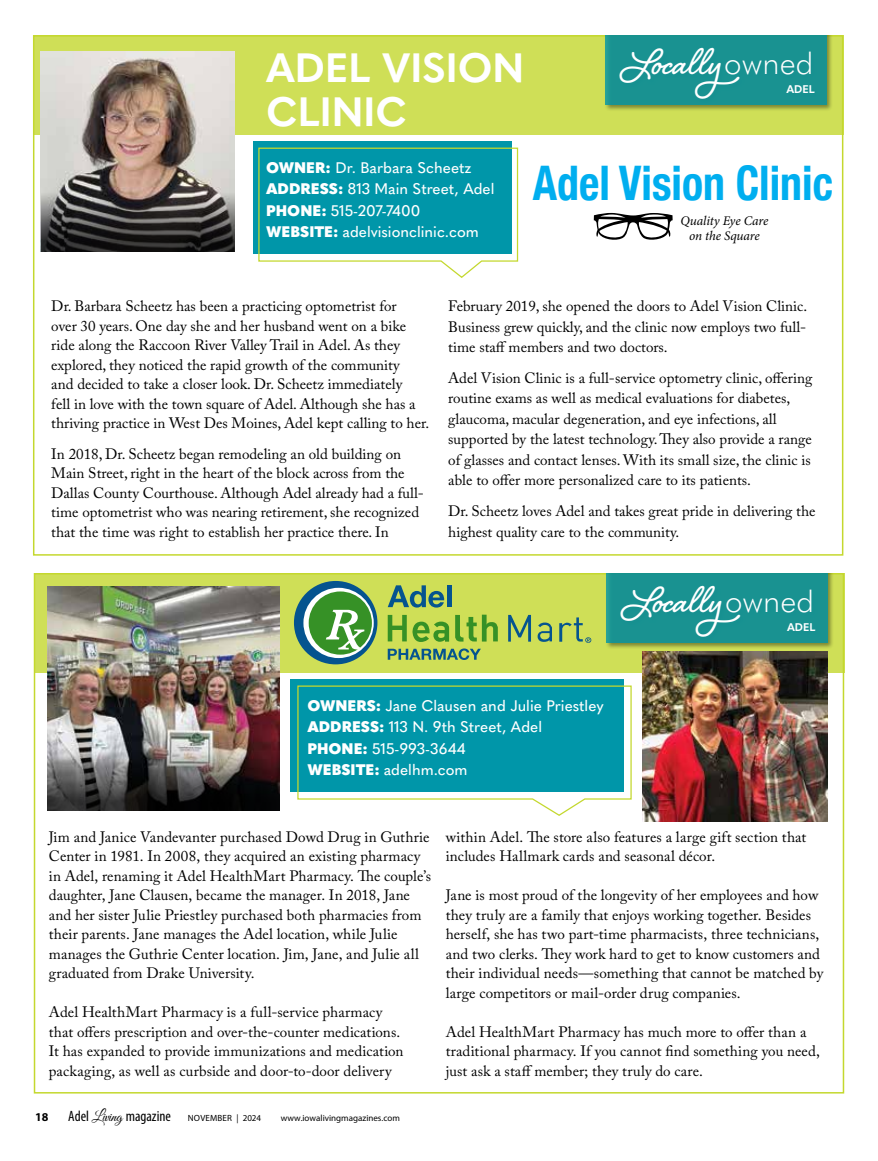
<style>
.page{position:relative;width:878px;height:1161px;background:#fff}
.page>*{position:absolute;margin:0;border:0;box-sizing:border-box;transform-origin:0 0}
.t1{font:700 condensed 47.7px "Helvetica Neue";color:#00aeef;scale:.92 1}
.t2{font:700 46.95px "Shelby";color:#fff}
.t3{font:700 40.5px/43.2px "Quasimoda";color:#fff}
.t4{font:500 15.15px/21.5px "Quasimoda";color:#fff}
.t5{font:15px/19.5px "Adobe Caslon Pro";color:#000}
.t6{font:condensed 15px "Myriad Pro";color:#000}
.t7{font:italic 13.2px/14.9px "Minion Pro";letter-spacing:-.01em;color:#000;text-align:center}
.t8{font:700 12px "Myriad Pro";color:#000}
.t9{font:700 11.1px "Quasimoda";color:#fff}
.t10{font:9px "Myriad Pro";color:#000}
.t11{font:9px "Myriad Pro";letter-spacing:.02em;color:#000}
.s1{font-family:"Quasimoda";font-weight:300;font-size:30.6px}
.s2{font-weight:900}
.s3{font-family:"Great Vibes";font-stretch:normal}
</style>
<div class="page">
<div style="left:34px;top:573px;width:810px;height:99px;background:#cfdf57"></div>
<img style="left:47px;top:587px;width:233px;height:164px">
<img style="left:643px;top:652px;width:184px;height:170px">
<div style="left:291px;top:679px;width:333px;height:113px;background:#0096a9"></div>
<svg style="left:297px;top:685px;width:335px;height:131px"></svg>
<div style="left:605px;top:573px;width:229px;height:76px;background:#000;opacity:.5"></div>
<div style="left:606px;top:573px;width:221px;height:70px;background:#199291"></div>
<svg style="left:47px;top:751px;width:233px;height:60px"></svg>
<svg style="left:294px;top:581px;width:83px;height:83px"></svg>
<svg style="left:388px;top:648px;width:93px;height:12px"></svg>
<svg style="left:388px;top:615px;width:61px;height:27px"></svg>
<svg style="left:455px;top:615px;width:43px;height:27px"></svg>
<svg style="left:508px;top:615px;width:23px;height:27px"></svg>
<svg style="left:537px;top:623px;width:15px;height:19px"></svg>
<svg style="left:559px;top:617px;width:32px;height:26px"></svg>
<svg style="left:388px;top:585px;width:56px;height:23px"></svg>
<hr style="left:447px;top:585px;width:4px;height:22px;background:#05548f">
<div style="left:33px;top:35px;width:810px;height:99px;background:#cfdf57"></div>
<img style="left:41px;top:51px;width:194px;height:141px">
<div style="left:253px;top:142px;width:259px;height:112px;background:#0096a9"></div>
<svg style="left:258px;top:147px;width:260px;height:131px"></svg>
<div style="left:604px;top:35px;width:229px;height:76px;background:#000;opacity:.5"></div>
<div style="left:605px;top:35px;width:221px;height:70px;background:#199291"></div>
<svg style="left:41px;top:192px;width:194px;height:59px"></svg>
<svg style="left:593px;top:213px;width:79px;height:27px"></svg>
<h3 class="t3" style="left:266px;top:44px;width:260px">ADEL VISION<br>CLINIC</h3>
<h2 class="t2" style="left:623px;top:30px;width:192px">Locally<span class="s1">owned</span></h2>
<p class="t9" style="left:786px;top:81px;width:30px">ADEL</p>
<p class="t4" style="left:266px;top:156px;width:230px"><span class="s2">OWNER:</span> Dr. Barbara Scheetz<br><span class="s2">ADDRESS:</span> 813 Main Street, Adel<br><span class="s2">PHONE:</span> 515-207-7400<br><span class="s2">WEBSITE:</span> adelvisionclinic.com</p>
<h1 class="t1" style="left:532px;top:144px;width:328px">Adel Vision Clinic</h1>
<p class="t7" style="left:680px;top:213px;width:89px">Quality Eye Care on the Square</p>
<p class="t5" style="left:51px;top:296px;width:379px">Dr. Barbara Scheetz has been a practicing optometrist for<br>over 30 years. One day she and her husband went on a bike ride along the Raccoon River Valley Trail in Adel. As they explored, they noticed the rapid growth of the community<br>and decided to take a closer look. Dr. Scheetz immediately<br>fell in love with the town square of Adel. Although she has a thriving practice in West Des Moines, Adel kept calling to her.</p>
<p class="t5" style="left:51px;top:444px;width:374px">In 2018, Dr. Scheetz began remodeling an old building on Main Street, right in the heart of the block across from the Dallas County Courthouse. Although Adel already had a full&shy;time optometrist who was nearing retirement, she recognized that the time was right to establish her practice there. In</p>
<p class="t5" style="left:448px;top:296px;width:360px;line-height:20.4px;text-align:justify">February 2019, she opened the doors to Adel Vision Clinic.<br>Business grew quickly, and the clinic now employs two full&shy;time staff members and two doctors.</p>
<p class="t5" style="left:448px;top:368px;width:365px;line-height:20.4px">Adel Vision Clinic is a full-service optometry clinic, offering routine exams as well as medical evaluations for diabetes, glaucoma, macular degeneration, and eye infections, all supported by the latest technology. They also provide a range of glasses and contact lenses. With its small size, the clinic is able to offer more personalized care to its patients.</p>
<p class="t5" style="left:448px;top:501px;width:368px;line-height:20.4px">Dr. Scheetz loves Adel and takes great pride in delivering the highest quality care to the community.</p>
<h2 class="t2" style="left:623px;top:568px;width:192px">Locally<span class="s1">owned</span></h2>
<p class="t9" style="left:787px;top:619px;width:30px">ADEL</p>
<p class="t4" style="left:307px;top:693px;width:298px"><span class="s2">OWNERS:</span> Jane Clausen and Julie Priestley<br><span class="s2">ADDRESS:</span> 113 N. 9th Street, Adel<br><span class="s2">PHONE:</span> 515-993-3644<br><span class="s2">WEBSITE:</span> adelhm.com</p>
<p class="t5" style="left:49px;top:827px;width:384px">Jim and Janice Vandevanter purchased Dowd Drug in Guthrie Center in 1981. In 2008, they acquired an existing pharmacy in Adel, renaming it Adel HealthMart Pharmacy. The couple’s daughter, Jane Clausen, became the manager. In 2018, Jane and her sister Julie Priestley purchased both pharmacies from their parents. Jane manages the Adel location, while Julie manages the Guthrie Center location. Jim, Jane, and Julie all graduated from Drake University.</p>
<p class="t5" style="left:49px;top:1002px;width:356px">Adel HealthMart Pharmacy is a full-service pharmacy that offers prescription and over-the-counter medications.<br>It has expanded to provide immunizations and medication packaging, as well as curbside and door-to-door delivery</p>
<p class="t8" style="left:35px;top:1109px;width:15px">18</p>
<p class="t6" style="left:68px;top:1107px;width:104px">Adel <span class="s3">Living</span> magazine</p>
<p class="t11" style="left:188px;top:1113px;width:75px">NOVEMBER | 2024</p>
<p class="t10" style="left:281px;top:1113px;width:121px">www.iowalivingmagazines.com</p>
<p class="t5" style="left:445px;top:827px;width:362px">within Adel. The store also features a large gift section that includes Hallmark cards and seasonal décor.</p>
<p class="t5" style="left:445px;top:885px;width:379px">Jane is most proud of the longevity of her employees and how they truly are a family that enjoys working together. Besides herself, she has two part-time pharmacists, three technicians, and two clerks. They work hard to get to know customers and their individual needs—something that cannot be matched by large competitors or mail-order drug companies.</p>
<p class="t5" style="left:445px;top:1022px;width:376px">Adel HealthMart Pharmacy has much more to offer than a traditional pharmacy. If you cannot find something you need, just ask a staff member; they truly do care.</p>
</div>
